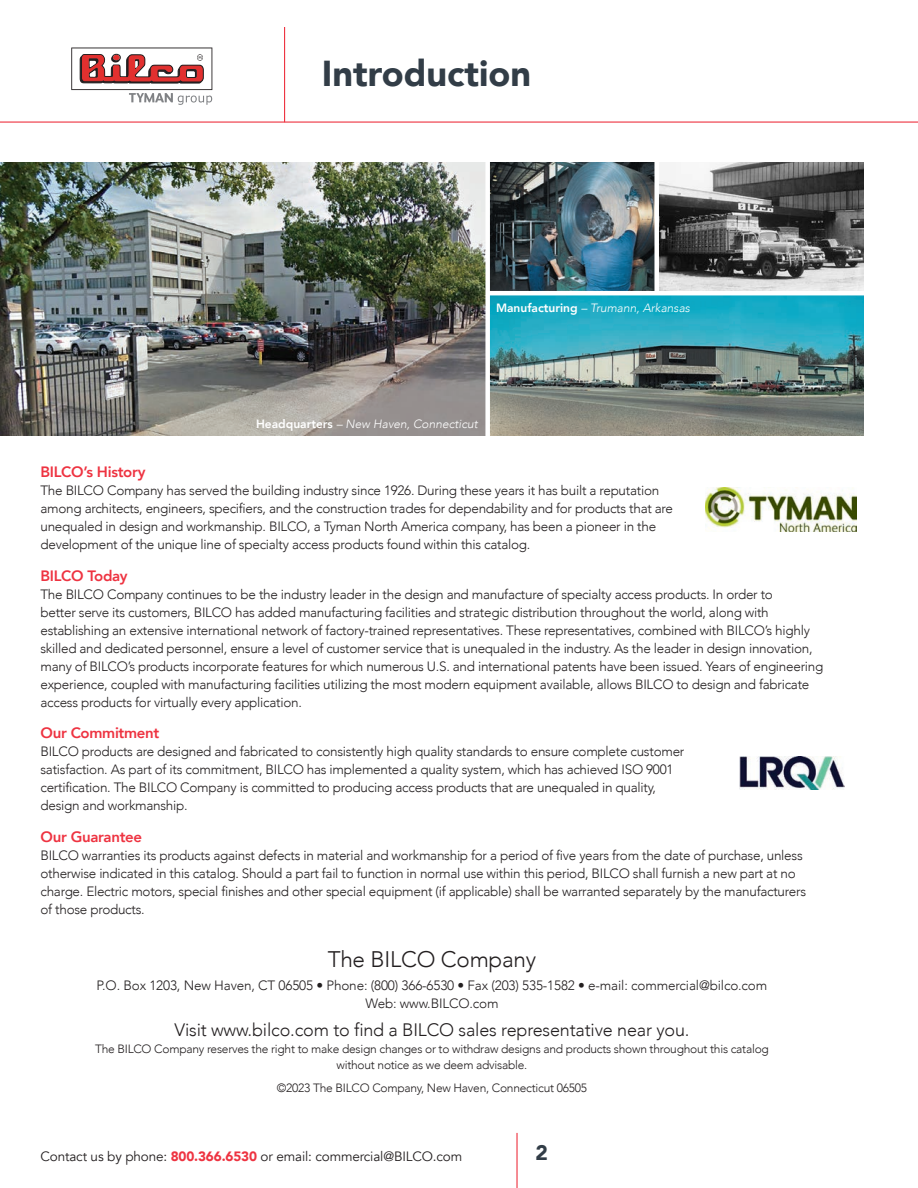
<style>
.page{position:relative;width:918px;height:1188px;background:#fff}
.page>*{position:absolute;margin:0;border:0;box-sizing:border-box;transform-origin:0 0}
.t1{font:900 36px "Avenir";color:#323d47}
.t2{font:300 22.5px "Avenir";letter-spacing:-.01em;color:#231f20}
.t3{font:900 21px "Avenir";color:#323d47}
.t4{font:300 18px "Avenir";letter-spacing:-.01em;color:#231f20}
.t5{font:800 15px "Avenir";letter-spacing:-.02em;color:#ee3341}
.t6{font:300 13.5px/18px "Avenir";letter-spacing:-.02em;color:#231f20}
.t7{font:13.5px "Avenir";letter-spacing:-.01em;color:#231f20}
.t8{font:300 12px/16.5px "Avenir";letter-spacing:-.02em;color:#231f20;text-align:center}
.t9{font:italic 300 12px "Avenir";color:#fff}
.s1{font-weight:800;font-style:normal}
.s2{font-weight:900;color:#ee3341}
</style>
<div class="page">
<hr style="left:516px;top:1133px;width:2px;height:55px;background:#ee3341">
<hr style="left:0;top:122px;width:918px;height:1px;background:#ee3341">
<hr style="left:284px;top:27px;width:1px;height:95px;background:#ee3341">
<svg style="left:71px;top:48px;width:141px;height:57px"></svg>
<img style="left:0;top:162px;width:864px;height:273px">
<img style="left:739px;top:756px;width:105px;height:33px">
<div style="left:485px;top:156px;width:5px;height:285px;background:#fff"></div>
<div style="left:654px;top:156px;width:5px;height:138px;background:#fff"></div>
<hr style="left:488px;top:291px;width:379px;height:4px;background:#fff">
<img style="left:705px;top:487px;width:152px;height:45px">
<p class="t1" style="left:322px;top:43px;width:211px">Introduction</p>
<p class="t9" style="left:496px;top:301px;width:196px"><span class="s1">Manufacturing</span> – Trumann, Arkansas</p>
<p class="t9" style="left:256px;top:417px;width:223px"><span class="s1">Headquarters</span> – New Haven, Connecticut</p>
<p class="t5" style="left:40px;top:461px;width:106px">BILCO’s History</p>
<p class="t6" style="left:40px;top:482px;width:634px">The BILCO Company has served the building industry since 1926. During these years it has built a reputation among architects, engineers, specifiers, and the construction trades for dependability and for products that are unequaled in design and workmanship. BILCO, a Tyman North America company, has been a pioneer in the development of the unique line of specialty access products found within this catalog.</p>
<p class="t5" style="left:40px;top:564px;width:89px">BILCO Today</p>
<p class="t6" style="left:40px;top:585px;width:784px">The BILCO Company continues to be the industry leader in the design and manufacture of specialty access products. In order to<br>better serve its customers, BILCO has added manufacturing facilities and strategic distribution throughout the world, along with establishing an extensive international network of factory-trained representatives. These representatives, combined with BILCO’s highly skilled and dedicated personnel, ensure a level of customer service that is unequaled in the industry. As the leader in design innovation, many of BILCO’s products incorporate features for which numerous U.S. and international patents have been issued. Years of engineering experience, coupled with manufacturing facilities utilizing the most modern equipment available, allows BILCO to design and fabricate access products for virtually every application.</p>
<p class="t5" style="left:40px;top:722px;width:120px">Our Commitment</p>
<p class="t6" style="left:40px;top:743px;width:645px">BILCO products are designed and fabricated to consistently high quality standards to ensure complete customer satisfaction. As part of its commitment, BILCO has implemented a quality system, which has achieved ISO 9001 certification. The BILCO Company is committed to producing access products that are unequaled in quality, design and workmanship.</p>
<p class="t5" style="left:40px;top:825px;width:103px">Our Guarantee</p>
<p class="t6" style="left:40px;top:846px;width:767px">BILCO warranties its products against defects in material and workmanship for a period of five years from the date of purchase, unless otherwise indicated in this catalog. Should a part fail to function in normal use within this period, BILCO shall furnish a new part at no charge. Electric motors, special finishes and other special equipment (if applicable) shall be warranted separately by the manufacturers of those products.</p>
<p class="t2" style="left:328px;top:946px;width:210px">The BILCO Company</p>
<p class="t6" style="left:97px;top:976px;width:672px">P.O. Box 1203, New Haven, CT 06505 • Phone: (800) 366-6530 • Fax (203) 535-1582 • e-mail: commercial@bilco.com</p>
<p class="t6" style="left:365px;top:994px;width:135px">Web: www.BILCO.com</p>
<p class="t4" style="left:174px;top:1020px;width:517px">Visit www.bilco.com to find a BILCO sales representative near you.</p>
<p class="t8" style="left:95px;top:1041px;width:675px">The BILCO Company reserves the right to make design changes or to withdraw designs and products shown throughout this catalog without notice as we deem advisable.</p>
<p class="t8" style="left:277px;top:1080px;width:312px">©2023 The BILCO Company, New Haven, Connecticut 06505</p>
<p class="t7" style="left:40px;top:1148px;width:423px">Contact us by phone: <span class="s2">800.366.6530</span> or email: commercial@BILCO.com</p>
<h3 class="t3" style="left:536px;top:1135px;width:14px">2</h3>
</div>
